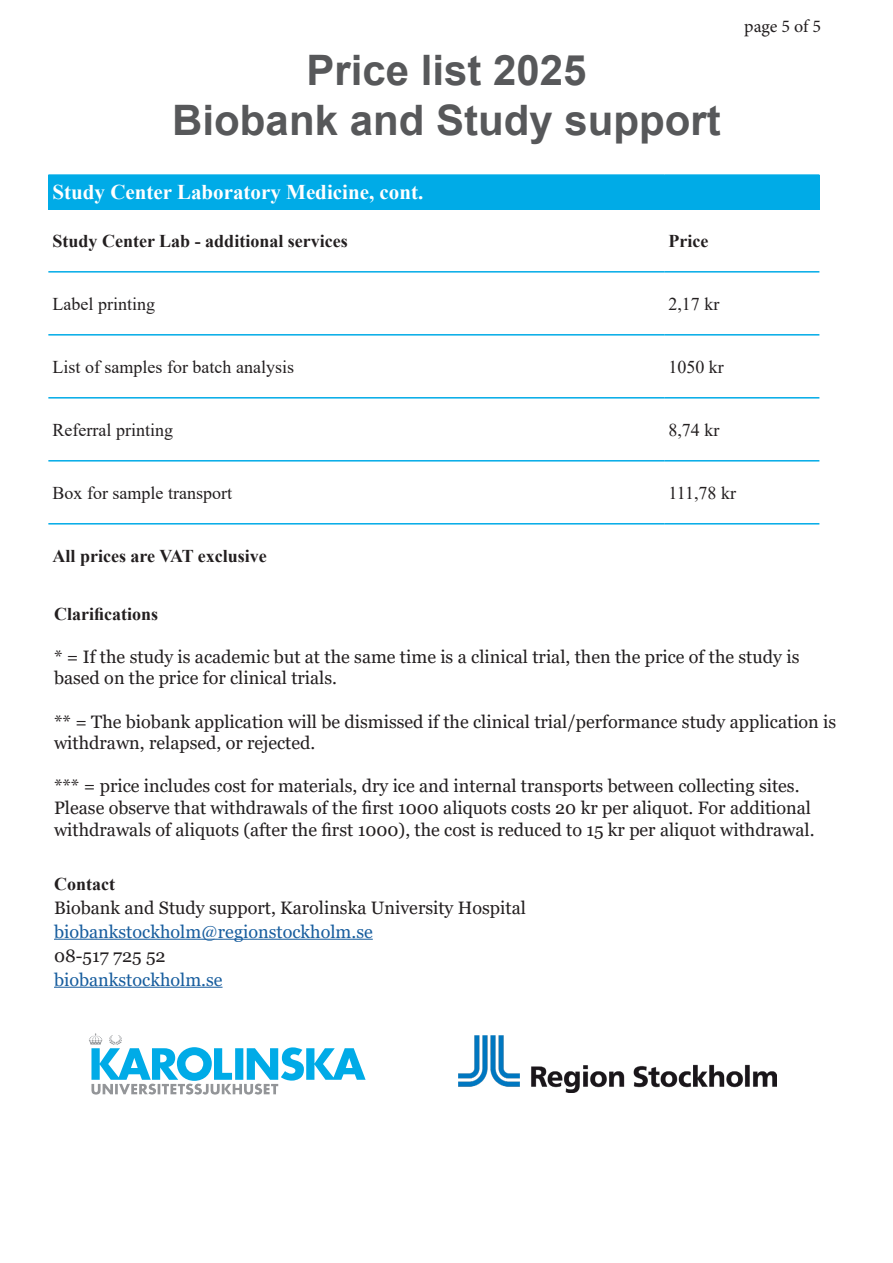
<style>
.page{position:relative;width:893px;height:1263px;background:#fff}
.page>*{position:absolute;margin:0;border:0;box-sizing:border-box;transform-origin:0 0}
.t1{font:700 42px/50.4px "Arial";color:#57585a;text-align:center}
.t2{font:700 21px "Times New Roman";color:#fff}
.t3{font:18px/21.6px "Georgia";color:#231f20}
.t4{font:18px "Times New Roman";color:#231f20}
.t5{font:700 18px "Times New Roman";color:#231f20}
.t6{font:18px "Georgia";color:#175d9e}
.t7{font:18px "Minion Pro";letter-spacing:-.005em;color:#231f20}
</style>
<div class="page">
<svg style="left:89px;top:1033px;width:277px;height:61px"></svg>
<div style="left:48px;top:175px;width:771px;height:34px;background:#00abe7"></div>
<hr style="left:48px;top:523px;width:461px;height:1px;background:#00abe7">
<hr style="left:509px;top:523px;width:155px;height:1px;background:#00abe7">
<hr style="left:664px;top:523px;width:155px;height:1px;background:#00abe7">
<hr style="left:48px;top:334px;width:461px;height:2px;background:#00abe7">
<hr style="left:509px;top:334px;width:155px;height:2px;background:#00abe7">
<hr style="left:664px;top:334px;width:155px;height:2px;background:#00abe7">
<hr style="left:48px;top:397px;width:461px;height:2px;background:#00abe7">
<hr style="left:509px;top:397px;width:155px;height:2px;background:#00abe7">
<hr style="left:664px;top:397px;width:155px;height:2px;background:#00abe7">
<hr style="left:48px;top:460px;width:461px;height:1px;background:#00abe7">
<hr style="left:509px;top:460px;width:155px;height:1px;background:#00abe7">
<hr style="left:664px;top:460px;width:155px;height:1px;background:#00abe7">
<hr style="left:48px;top:271px;width:461px;height:2px;background:#00abe7">
<hr style="left:509px;top:271px;width:155px;height:2px;background:#00abe7">
<hr style="left:664px;top:271px;width:155px;height:2px;background:#00abe7">
<hr style="left:48px;top:174px;width:461px;height:2px;background:#00abe7">
<hr style="left:509px;top:174px;width:155px;height:2px;background:#00abe7">
<hr style="left:664px;top:174px;width:155px;height:2px;background:#00abe7">
<img style="left:458px;top:1035px;width:319px;height:57px">
<hr style="left:54px;top:939px;width:319px;height:1px;background:#175d9e">
<hr style="left:54px;top:987px;width:169px;height:1px;background:#175d9e">
<p class="t1" style="left:172px;top:45px;width:550px">Price list 2025<br>Biobank and Study support</p>
<p class="t2" style="left:53px;top:177px;width:372px">Study Center Laboratory Medicine, cont.</p>
<p class="t5" style="left:53px;top:228px;width:297px">Study Center Lab - additional services</p>
<p class="t5" style="left:668px;top:228px;width:41px">Price</p>
<p class="t4" style="left:53px;top:291px;width:104px">Label printing</p>
<p class="t4" style="left:668px;top:291px;width:52px">2,17 kr</p>
<p class="t4" style="left:53px;top:354px;width:243px">List of samples for batch analysis</p>
<p class="t4" style="left:668px;top:354px;width:57px">1050 kr</p>
<p class="t4" style="left:53px;top:417px;width:122px">Referral printing</p>
<p class="t4" style="left:668px;top:417px;width:52px">8,74 kr</p>
<p class="t7" style="left:744px;top:14px;width:79px">page 5 of 5</p>
<p class="t4" style="left:53px;top:480px;width:181px">Box for sample transport</p>
<p class="t4" style="left:668px;top:480px;width:69px">111,78 kr</p>
<p class="t5" style="left:53px;top:543px;width:216px">All prices are VAT exclusive</p>
<p class="t5" style="left:54px;top:600px;width:106px">Clarifications</p>
<p class="t3" style="left:54px;top:646px;width:747px">* = If the study is academic but at the same time is a clinical trial, then the price of the study is based on the price for clinical trials.</p>
<p class="t3" style="left:54px;top:711px;width:784px">** = The biobank application will be dismissed if the clinical trial/performance study application is withdrawn, relapsed, or rejected.</p>
<p class="t3" style="left:54px;top:776px;width:762px">*** = price includes cost for materials, dry ice and internal transports between collecting sites.<br>Please observe that withdrawals of the first 1000 aliquots costs 20 kr per aliquot. For additional withdrawals of aliquots (after the first 1000), the cost is reduced to 15 kr per aliquot withdrawal.</p>
<p class="t5" style="left:54px;top:871px;width:62px">Contact</p>
<p class="t3" style="left:54px;top:897px;width:473px">Biobank and Study support, Karolinska University Hospital</p>
<p class="t6" style="left:54px;top:920px;width:320px">biobankstockholm@regionstockholm.se</p>
<p class="t3" style="left:54px;top:945px;width:113px">08-517 725 52</p>
<p class="t6" style="left:54px;top:968px;width:170px">biobankstockholm.se</p>
</div>
